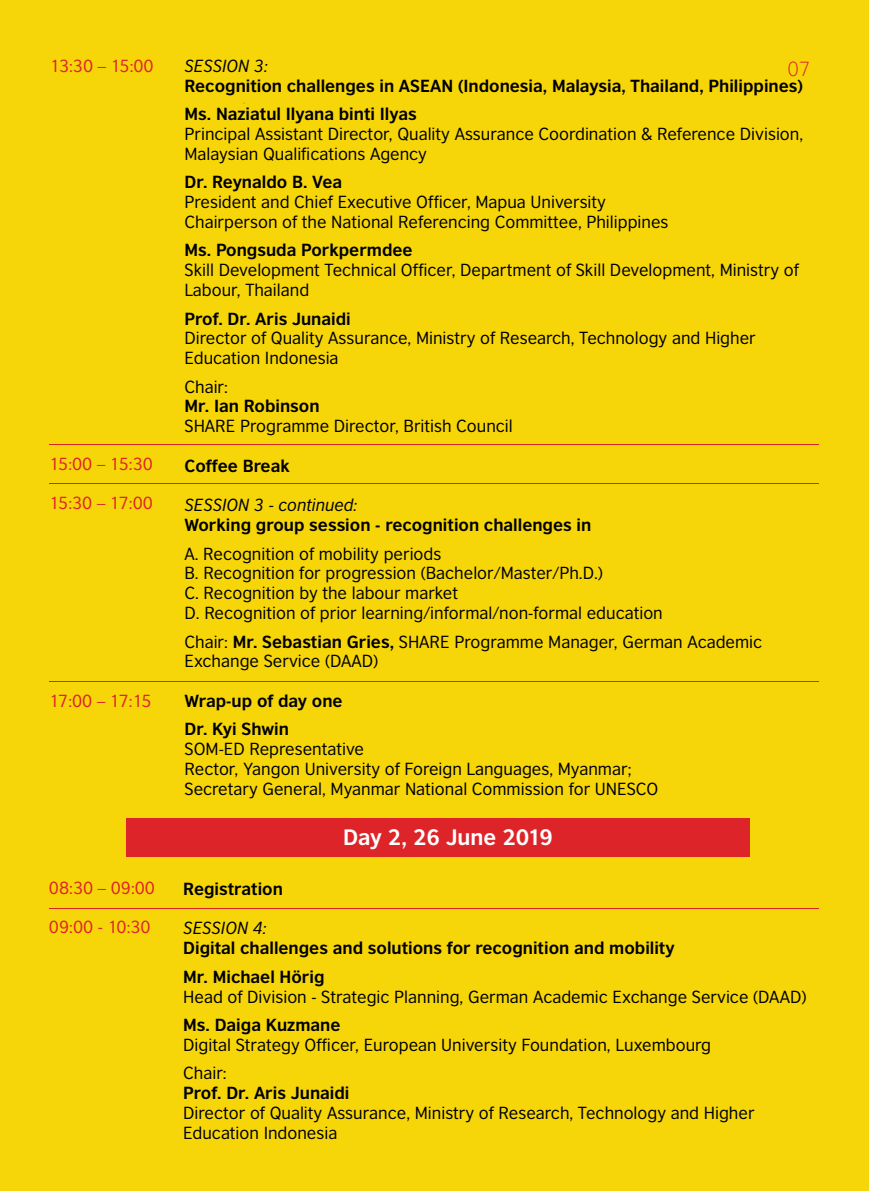
<style>
.page{position:relative;width:869px;height:1191px;background:#fff}
.page>*{position:absolute;margin:0;border:0;box-sizing:border-box;transform-origin:0 0}
.t1{font:700 21px "British Council Sans";color:#fff}
.t2{font:300 19.25px "British Council Sans";color:#dd2429}
.t3{font:16.45px/19.8px "British Council Sans";color:#000}
.t4{font:700 16.45px/28.5px "British Council Sans";color:#000}
.t5{font:16.45px "British Council Sans";color:#dd2429}
.t6{font:italic 16.45px "British Council Sans";color:#000}
.s1{font-weight:700}
</style>
<div class="page">
<div style="left:0;top:0;width:868px;height:1191px;background:#f7d609"></div>
<div style="left:126px;top:818px;width:623px;height:38px;background:#dd2429"></div>
<hr style="left:49px;top:444px;width:769px;height:1px;background:#dd2429">
<hr style="left:49px;top:483px;width:769px;height:1px;background:#dd2429">
<hr style="left:49px;top:681px;width:769px;height:1px;background:#dd2429">
<hr style="left:49px;top:907px;width:769px;height:1px;background:#dd2429">
<p class="t5" style="left:50px;top:52px;width:105px">13:30 – 15:00</p>
<p class="t5" style="left:49px;top:450px;width:105px">15:00 – 15:30</p>
<p class="t5" style="left:49px;top:489px;width:105px">15:30 – 17:00</p>
<p class="t5" style="left:49px;top:687px;width:104px">17:00 – 17:15</p>
<p class="t5" style="left:49px;top:874px;width:108px">08:30 – 09:00</p>
<p class="t5" style="left:49px;top:913px;width:103px">09:00 - 10:30</p>
<p class="t6" style="left:184px;top:52px;width:85px">SESSION 3:</p>
<p class="t4" style="left:184px;top:69px;width:619px">Recognition challenges in ASEAN (Indonesia, Malaysia, Thailand, Philippines)<br>Ms. Naziatul Ilyana binti Ilyas</p>
<p class="t3" style="left:184px;top:122px;width:620px">Principal Assistant Director, Quality Assurance Coordination &amp; Reference Division,<br>Malaysian Qualifications Agency</p>
<p class="t4" style="left:184px;top:166px;width:159px">Dr. Reynaldo B. Vea</p>
<p class="t3" style="left:184px;top:191px;width:485px">President and Chief Executive Officer, Mapua University<br>Chairperson of the National Referencing Committee, Philippines</p>
<p class="t4" style="left:184px;top:234px;width:229px">Ms. Pongsuda Porkpermdee</p>
<p class="t3" style="left:184px;top:259px;width:615px">Skill Development Technical Officer, Department of Skill Development, Ministry of<br>Labour, Thailand</p>
<p class="t4" style="left:184px;top:302px;width:168px">Prof. Dr. Aris Junaidi</p>
<p class="t3" style="left:184px;top:327px;width:572px">Director of Quality Assurance, Ministry of Research, Technology and Higher<br>Education Indonesia</p>
<p class="t3" style="left:184px;top:375px;width:45px">Chair:</p>
<p class="t4" style="left:184px;top:390px;width:136px">Mr. Ian Robinson</p>
<p class="t3" style="left:184px;top:415px;width:330px">SHARE Programme Director, British Council</p>
<p class="t4" style="left:184px;top:449px;width:107px">Coffee Break</p>
<p class="t6" style="left:184px;top:491px;width:174px">SESSION 3 - continued:</p>
<p class="t4" style="left:184px;top:509px;width:408px">Working group session - recognition challenges in</p>
<p class="t3" style="left:184px;top:542px;width:479px">A. Recognition of mobility periods<br>B. Recognition for progression (Bachelor/Master/Ph.D.)<br>C. Recognition by the labour market<br>D. Recognition of prior learning/informal/non-formal education</p>
<p class="t3" style="left:184px;top:630px;width:579px">Chair: <span class="s1">Mr. Sebastian Gries,</span> SHARE Programme Manager, German Academic<br>Exchange Service (DAAD)</p>
<p class="t4" style="left:184px;top:684px;width:160px">Wrap-up of day one<br>Dr. Kyi Shwin</p>
<p class="t3" style="left:184px;top:738px;width:475px">SOM-ED Representative<br>Rector, Yangon University of Foreign Languages, Myanmar;<br>Secretary General, Myanmar National Commission for UNESCO</p>
<p class="t2" style="left:787px;top:53px;width:24px">07</p>
<p class="t1" style="left:343px;top:818px;width:211px">Day 2, 26 June 2019</p>
<p class="t4" style="left:183px;top:872px;width:101px">Registration</p>
<p class="t6" style="left:183px;top:914px;width:85px">SESSION 4:</p>
<p class="t4" style="left:183px;top:932px;width:492px">Digital challenges and solutions for recognition and mobility<br>Mr. Michael Hörig</p>
<p class="t3" style="left:183px;top:985px;width:624px">Head of Division - Strategic Planning, German Academic Exchange Service (DAAD)</p>
<p class="t4" style="left:183px;top:1008px;width:159px">Ms. Daiga Kuzmane</p>
<p class="t3" style="left:183px;top:1029px;width:529px;line-height:28.5px">Digital Strategy Officer, European University Foundation, Luxembourg<br>Chair:</p>
<p class="t4" style="left:183px;top:1077px;width:168px">Prof. Dr. Aris Junaidi</p>
<p class="t3" style="left:183px;top:1101px;width:572px">Director of Quality Assurance, Ministry of Research, Technology and Higher<br>Education Indonesia</p>
</div>
